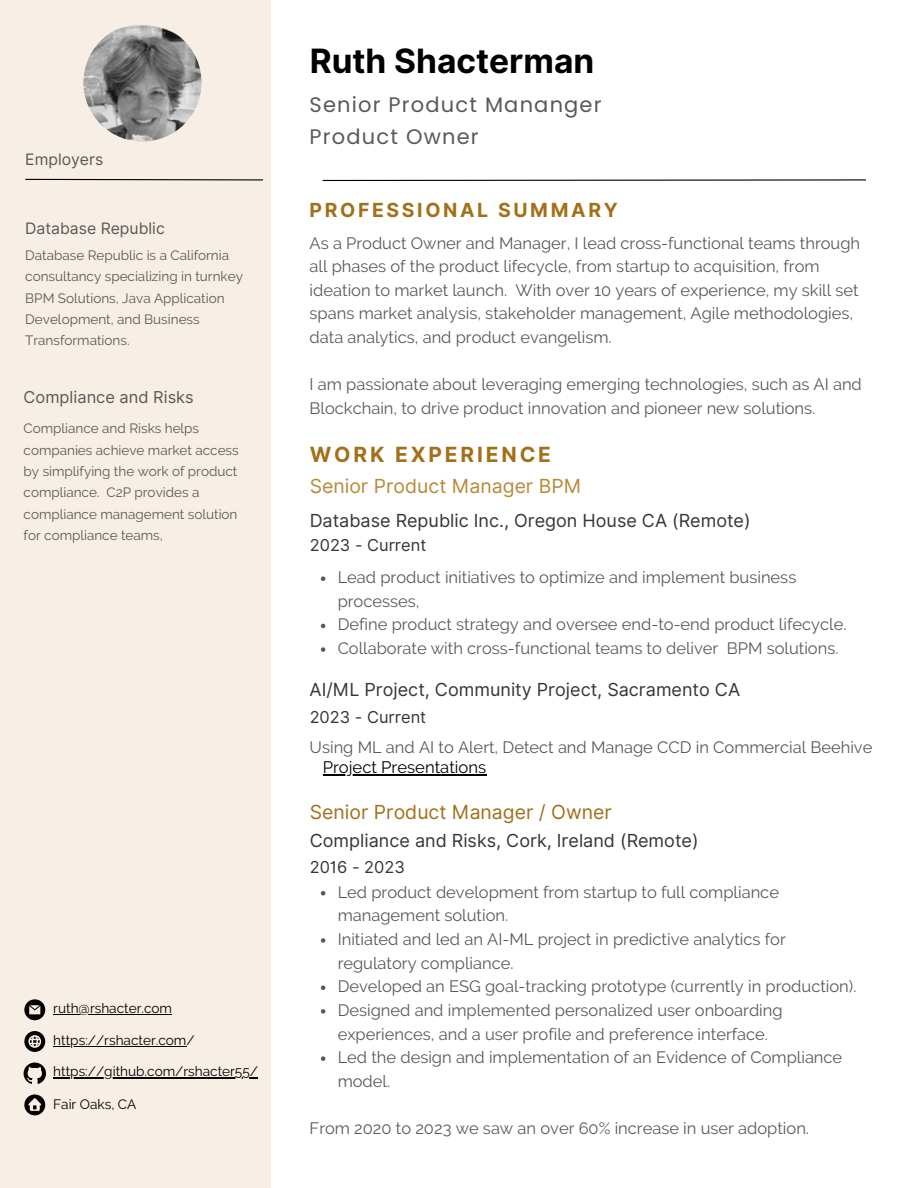
<style>
.page{position:relative;width:918px;height:1188px;background:#fff}
.page>*{position:absolute;margin:0;border:0;box-sizing:border-box;transform-origin:0 0}
.t1{font:700 33.45px "Inter";color:#000}
.t2{font:21px/31.5px "Poppins";letter-spacing:.055em;color:#595959}
.t3{font:700 21px "Inter";letter-spacing:.135em;color:#a27018}
.t4{font:19.35px "Inter";color:#a27018}
.t5{font:19.35px "Inter";color:#b88936}
.t6{font:700 19.35px "Inter";letter-spacing:.135em;color:#a27018}
.t7{font:18px "Inter";color:#373636}
.t8{font:16.65px "Raleway";color:#000}
.t9{font:16.5px/23.7px "Raleway";color:#595959}
.t10{font:16.5px "Inter";color:#373636}
.t11{font:16.5px "Inter";color:#595959}
.t12{font:15.75px "Inter";color:#595959}
.t13{font:13.65px "Raleway";color:#000}
.t14{font:13.5px/21.3px "Raleway";color:#595959}
</style>
<div class="page">
<div style="left:0;top:0;width:271px;height:1188px;background:#f7eee6"></div>
<img style="left:83px;top:23px;width:119px;height:119px;border-radius:50%">
<svg style="left:322px;top:179px;width:544px;height:3px"></svg>
<svg style="left:25px;top:178px;width:238px;height:3px"></svg>
<svg style="left:24px;top:1031px;width:21px;height:21px"></svg>
<svg style="left:24px;top:1094px;width:21px;height:21px"></svg>
<svg style="left:24px;top:999px;width:21px;height:21px"></svg>
<img style="left:24px;top:1063px;width:22px;height:21px">
<hr style="left:53px;top:1046px;width:133px;height:1px;background:#000">
<hr style="left:53px;top:1014px;width:119px;height:1px;background:#000">
<hr style="left:53px;top:1077px;width:43px;height:1px;background:#000">
<hr style="left:96px;top:1077px;width:162px;height:1px;background:#000">
<svg style="left:321px;top:576px;width:4px;height:5px"></svg>
<svg style="left:321px;top:624px;width:4px;height:4px"></svg>
<svg style="left:321px;top:647px;width:4px;height:5px"></svg>
<svg style="left:321px;top:891px;width:4px;height:5px"></svg>
<svg style="left:321px;top:938px;width:4px;height:5px"></svg>
<svg style="left:321px;top:986px;width:4px;height:4px"></svg>
<svg style="left:321px;top:1009px;width:4px;height:5px"></svg>
<svg style="left:321px;top:1056px;width:4px;height:5px"></svg>
<hr style="left:323px;top:774px;width:163px;height:1px;background:#000">
<p class="t12" style="left:25px;top:149px;width:80px">Employers</p>
<h4 class="t12" style="left:25px;top:219px;width:141px">Database Republic</h4>
<p class="t14" style="left:25px;top:244px;width:219px">Database Republic is a California consultancy specializing in turnkey<br>BPM Solutions, Java Application<br>Development, and Business<br>Transformations.</p>
<p class="t11" style="left:24px;top:387px;width:172px">Compliance and Risks</p>
<h4 class="t14" style="left:24px;top:418px;width:217px">Compliance and Risks helps companies achieve market access by simplifying the work of product compliance. C2P provides a compliance management solution for compliance teams,</h4>
<p class="t13" style="left:53px;top:1000px;width:120px">ruth@rshacter.com</p>
<h5 class="t13" style="left:53px;top:1032px;width:143px">https://rshacter.com/</h5>
<h1 class="t13" style="left:53px;top:1063px;width:206px">https://github.com/rshacter55/</h1>
<p class="t13" style="left:53px;top:1096px;width:85px">Fair Oaks, CA</p>
<h5 class="t1" style="left:310px;top:41px;width:286px">Ruth Shacterman</h5>
<h5 class="t2" style="left:310px;top:89px;width:294px">Senior Product Mananger<br>Product Owner</h5>
<p class="t6" style="left:310px;top:198px;width:310px">PROFESSIONAL SUMMARY</p>
<p class="t9" style="left:310px;top:231px;width:552px">As a Product Owner and Manager, I lead cross-functional teams through all phases of the product lifecycle, from startup to acquisition, from ideation to market launch. With over 10 years of experience, my skill set spans market analysis, stakeholder management, Agile methodologies, data analytics, and product evangelism.</p>
<p class="t9" style="left:310px;top:373px;width:554px">I am passionate about leveraging emerging technologies, such as AI and<br>Blockchain, to drive product innovation and pioneer new solutions.</p>
<h4 class="t3" style="left:310px;top:442px;width:243px">WORK EXPERIENCE</h4>
<h4 class="t5" style="left:310px;top:475px;width:273px">Senior Product Manager BPM</h4>
<h2 class="t7" style="left:310px;top:509px;width:442px">Database Republic Inc., Oregon House CA (Remote)</h2>
<p class="t10" style="left:310px;top:535px;width:118px">2023 - Current</p>
<h2 class="t9" style="left:338px;top:566px;width:460px">Lead product initiatives to optimize and implement business processes,</h2>
<h3 class="t9" style="left:338px;top:613px;width:510px">Define product strategy and oversee end-to-end product lifecycle.</h3>
<h4 class="t9" style="left:338px;top:636px;width:502px">Collaborate with cross-functional teams to deliver BPM solutions.</h4>
<p class="t7" style="left:310px;top:678px;width:432px">AI/ML Project, Community Project, Sacramento CA</p>
<h4 class="t10" style="left:310px;top:707px;width:118px">2023 - Current</h4>
<p class="t9" style="left:310px;top:735px;width:564px">Using ML and AI to Alert, Detect and Manage CCD in Commercial Beehive</p>
<p class="t8" style="left:323px;top:758px;width:165px">Project Presentations</p>
<p class="t4" style="left:310px;top:800px;width:304px">Senior Product Manager / Owner</p>
<p class="t7" style="left:310px;top:830px;width:390px">Compliance and Risks, Cork, Ireland (Remote)</p>
<p class="t10" style="left:310px;top:857px;width:97px">2016 - 2023</p>
<h4 class="t9" style="left:338px;top:880px;width:443px">Led product development from startup to full compliance management solution.</h4>
<h4 class="t9" style="left:338px;top:927px;width:450px">Initiated and led an AI-ML project in predictive analytics for regulatory compliance.</h4>
<h4 class="t9" style="left:338px;top:975px;width:520px">Developed an ESG goal-tracking prototype (currently in production).</h4>
<h4 class="t9" style="left:338px;top:998px;width:447px">Designed and implemented personalized user onboarding experiences, and a user profile and preference interface.</h4>
<h3 class="t9" style="left:338px;top:1045px;width:506px">Led the design and implementation of an Evidence of Compliance model.</h3>
<h4 class="t9" style="left:310px;top:1116px;width:501px">From 2020 to 2023 we saw an over 60% increase in user adoption.</h4>
</div>
